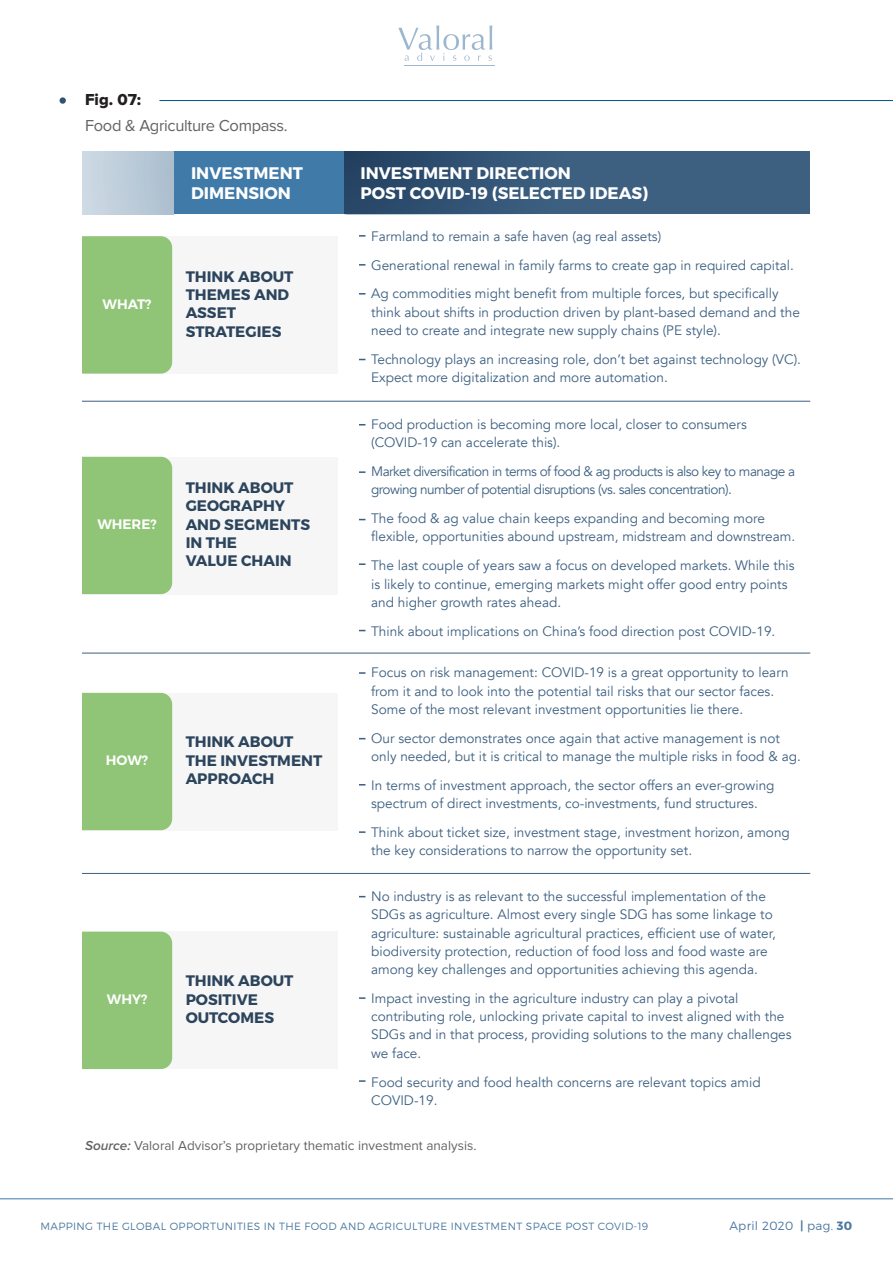
<style>
.page{position:relative;width:893px;height:1263px;background:#fff}
.page>*{position:absolute;margin:0;border:0;box-sizing:border-box;transform-origin:0 0}
.t1{font:700 16.8px/20.1px "Montserrat";color:#fff}
.t2{font:16.5px "Proxima Nova";letter-spacing:-.02em;color:#636366}
.t3{font:16.5px "Proxima Nova Extrabld";color:#231f20}
.t4{font:700 15.15px/18.3px "Montserrat";color:#2c455d}
.t5{font:13.65px/18.3px "Avenir";color:#3d6081}
.t6{font:13.65px/18.3px "Avenir";letter-spacing:-.04em;color:#3d6081}
.t7{font:600 13.65px "Montserrat";color:#fff}
.t8{font:13.5px "Proxima Nova";color:#636366}
.t9{font:300 12px "Montserrat";letter-spacing:.025em;color:#4c78a0}
.t10{font:300 10.5px "Montserrat";letter-spacing:.035em;color:#4c78a0}
.s1{font-weight:600;font-style:italic}
.s2{font-weight:600}
.s3{font-weight:700}
</style>
<div class="page">
<hr style="left:0;top:1198px;width:893px;height:1px;background:#3a7aaa">
<svg style="left:398px;top:26px;width:94px;height:35px"></svg>
<hr style="left:404px;top:65px;width:91px;height:1px;background:#9db7ce">
<div style="left:60px;top:97px;width:6px;height:7px;background:#315372;border-radius:50%"></div>
<hr style="left:159px;top:100px;width:734px;height:1px;background:#015087">
<div style="left:82px;top:236px;width:255px;height:138px;background:#f6f6f6"></div>
<div style="left:82px;top:457px;width:255px;height:137px;background:#f6f6f6"></div>
<div style="left:82px;top:693px;width:255px;height:137px;background:#f6f6f6"></div>
<div style="left:82px;top:932px;width:255px;height:137px;background:#f6f6f6"></div>
<div style="left:343px;top:152px;width:467px;height:62px;background:linear-gradient(to right,#2b4a6b,#436889)"></div>
<div style="left:82px;top:236px;width:90px;height:138px;background:#90c578"></div>
<div style="left:174px;top:152px;width:169px;height:62px;background:#407aa8"></div>
<hr style="left:82px;top:401px;width:728px;height:1px;background:#3d6081">
<div style="left:82px;top:457px;width:90px;height:137px;background:#90c578"></div>
<div style="left:82px;top:693px;width:90px;height:137px;background:#90c578"></div>
<div style="left:82px;top:152px;width:92px;height:62px;background:linear-gradient(to right,#cedbe5,#abbece)"></div>
<svg style="left:359px;top:235px;width:6px;height:2px"></svg>
<svg style="left:359px;top:264px;width:6px;height:2px"></svg>
<svg style="left:359px;top:293px;width:6px;height:2px"></svg>
<svg style="left:359px;top:471px;width:6px;height:2px"></svg>
<svg style="left:359px;top:563px;width:6px;height:2px"></svg>
<svg style="left:359px;top:672px;width:6px;height:2px"></svg>
<svg style="left:359px;top:831px;width:6px;height:2px"></svg>
<div style="left:82px;top:932px;width:90px;height:137px;background:#90c578"></div>
<svg style="left:359px;top:997px;width:6px;height:2px"></svg>
<svg style="left:359px;top:1080px;width:6px;height:2px"></svg>
<hr style="left:82px;top:653px;width:728px;height:1px;background:#3d6081">
<hr style="left:82px;top:873px;width:728px;height:1px;background:#3d6081">
<p class="t3" style="left:85px;top:92px;width:58px">Fig. 07:</p>
<p class="t2" style="left:85px;top:118px;width:204px">Food &amp; Agriculture Compass.</p>
<p class="t1" style="left:191px;top:163px;width:114px">INVESTMENT<br>DIMENSION</p>
<p class="t1" style="left:360px;top:163px;width:289px">INVESTMENT DIRECTION<br>POST COVID-19 (SELECTED IDEAS)</p>
<p class="t7" style="left:103px;top:295px;width:50px">WHAT?</p>
<p class="t4" style="left:186px;top:267px;width:109px">THINK ABOUT<br>THEMES AND<br>ASSET<br>STRATEGIES</p>
<p class="t7" style="left:97px;top:516px;width:61px">WHERE?</p>
<p class="t4" style="left:186px;top:479px;width:126px">THINK ABOUT<br>GEOGRAPHY<br>AND SEGMENTS<br>IN THE<br>VALUE CHAIN</p>
<p class="t7" style="left:106px;top:752px;width:44px">HOW?</p>
<p class="t4" style="left:186px;top:733px;width:138px">THINK ABOUT<br>THE INVESTMENT<br>APPROACH</p>
<p class="t5" style="left:371px;top:222px;width:424px;line-height:29px">Farmland to remain a safe haven (ag real assets)<br>Generational renewal in family farms to create gap in required capital.<br>Ag commodities might benefit from multiple forces, but specifically</p>
<p class="t5" style="left:371px;top:303px;width:430px">think about shifts in production driven by plant-based demand and the need to create and integrate new supply chains (PE style).</p>
<p class="t5" style="left:371px;top:350px;width:431px">Technology plays an increasing role, don’t bet against technology (VC).<br>Expect more digitalization and more automation.</p>
<p class="t5" style="left:371px;top:415px;width:377px">Food production is becoming more local, closer to consumers (COVID-19 can accelerate this).</p>
<p class="t6" style="left:371px;top:462px;width:425px">Market diversification in terms of food &amp; ag products is also key to manage a growing number of potential disruptions (vs. sales concentration).</p>
<p class="t5" style="left:371px;top:510px;width:425px">The food &amp; ag value chain keeps expanding and becoming more flexible, opportunities abound upstream, midstream and downstream.</p>
<p class="t5" style="left:371px;top:557px;width:425px">The last couple of years saw a focus on developed markets. While this is likely to continue, emerging markets might offer good entry points and higher growth rates ahead.</p>
<p class="t5" style="left:371px;top:622px;width:406px">Think about implications on China’s food direction post COVID-19.</p>
<p class="t5" style="left:371px;top:664px;width:419px">Focus on risk management: COVID-19 is a great opportunity to learn from it and to look into the potential tail risks that our sector faces.<br>Some of the most relevant investment opportunities lie there.</p>
<p class="t5" style="left:371px;top:729px;width:431px">Our sector demonstrates once again that active management is not only needed, but it is critical to manage the multiple risks in food &amp; ag.</p>
<p class="t5" style="left:371px;top:776px;width:405px">In terms of investment approach, the sector offers an ever-growing spectrum of direct investments, co-investments, fund structures.</p>
<p class="t5" style="left:371px;top:823px;width:420px">Think about ticket size, investment stage, investment horizon, among the key considerations to narrow the opportunity set.</p>
<p class="t5" style="left:371px;top:887px;width:406px">No industry is as relevant to the successful implementation of the SDGs as agriculture. Almost every single SDG has some linkage to agriculture: sustainable agricultural practices, efficient use of water, biodiversity protection, reduction of food loss and food waste are among key challenges and opportunities achieving this agenda.</p>
<p class="t5" style="left:371px;top:989px;width:422px">Impact investing in the agriculture industry can play a pivotal contributing role, unlocking private capital to invest aligned with the SDGs and in that process, providing solutions to the many challenges we face.</p>
<p class="t5" style="left:371px;top:1073px;width:391px">Food security and food health concerns are relevant topics amid<br>COVID-19.</p>
<p class="t8" style="left:85px;top:1140px;width:393px"><span class="s1">Source:</span> Valoral Advisor’s proprietary thematic investment analysis.</p>
<p class="t4" style="left:186px;top:972px;width:109px">THINK ABOUT<br>POSITIVE<br>OUTCOMES</p>
<p class="t7" style="left:107px;top:991px;width:42px">WHY?</p>
<p class="t10" style="left:40px;top:1220px;width:609px">MAPPING THE GLOBAL OPPORTUNITIES IN THE FOOD AND AGRICULTURE INVESTMENT SPACE POST COVID-19</p>
<p class="t9" style="left:729px;top:1219px;width:125px">April 2020 <span class="s2">|</span> pag. <span class="s3">30</span></p>
</div>
